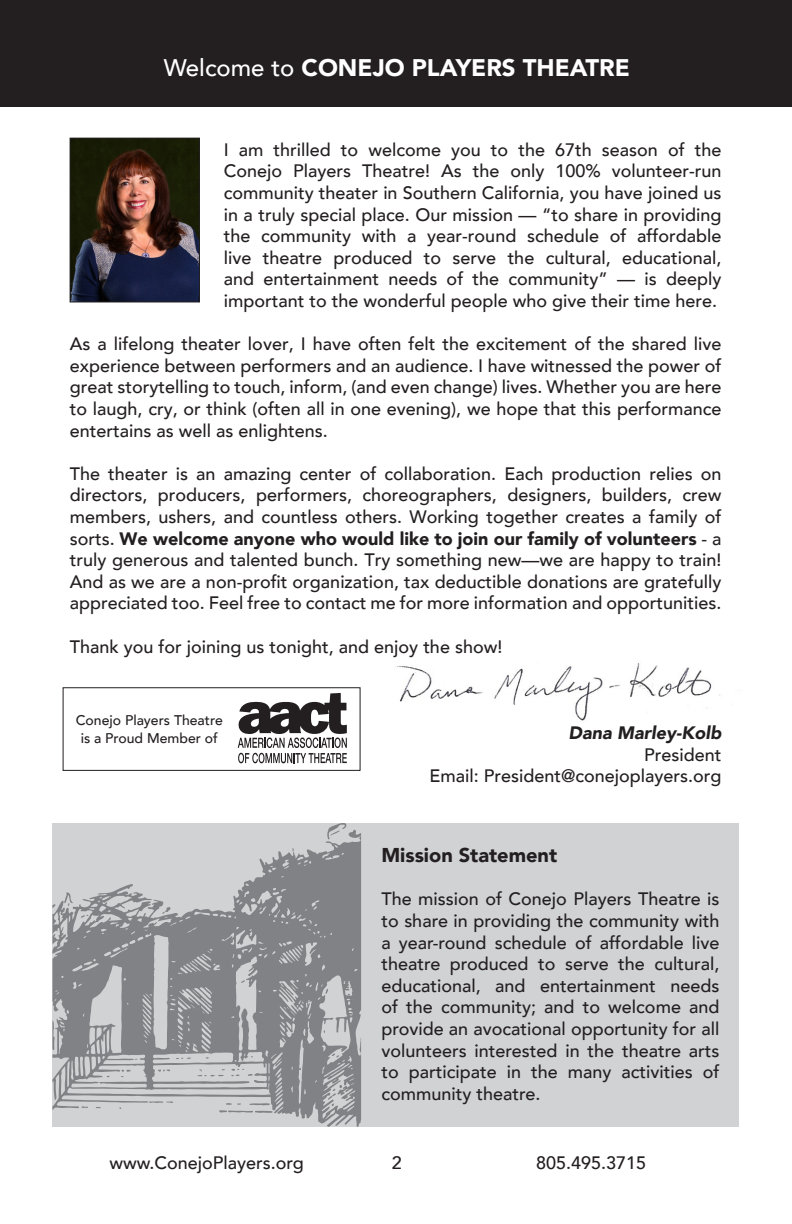
<style>
.page{position:relative;width:792px;height:1224px;background:#fff}
.page>*{position:absolute;margin:0;border:0;box-sizing:border-box;transform-origin:0 0}
.t1{font:900 24px "Avenir";color:#fff}
.t2{font:900 20px "Avenir";color:#231f20}
.t3{font:500 18px/21.6px "Avenir";color:#231f20;text-align:justify}
.t4{font:italic 900 18px "Avenir";color:#231f20}
.t5{font:500 14px/18px "Avenir";color:#231f20;text-align:center}
.s1{font-weight:500}
.s2{font-weight:900}
</style>
<div class="page">
<img style="left:397px;top:641px;width:323px;height:80px">
<div style="left:0;top:0;width:792px;height:106px;background:#231f20"></div>
<img style="left:72px;top:140px;width:126px;height:160px">
<div style="left:70px;top:138px;width:130px;height:164px;border:1px solid #231f20"></div>
<div style="left:52px;top:823px;width:687px;height:304px;background:#d1d2d4"></div>
<svg style="left:52px;top:829px;width:309px;height:298px"></svg>
<svg style="left:52px;top:1020px;width:3px;height:30px"></svg>
<svg style="left:52px;top:904px;width:4px;height:4px"></svg>
<svg style="left:327px;top:823px;width:20px;height:17px"></svg>
<svg style="left:162px;top:907px;width:9px;height:7px"></svg>
<svg style="left:64px;top:892px;width:9px;height:14px"></svg>
<svg style="left:81px;top:1106px;width:7px;height:2px"></svg>
<svg style="left:149px;top:1101px;width:24px;height:2px"></svg>
<svg style="left:219px;top:1103px;width:54px;height:10px"></svg>
<svg style="left:158px;top:1069px;width:12px;height:3px"></svg>
<svg style="left:198px;top:1069px;width:27px;height:8px"></svg>
<svg style="left:231px;top:1069px;width:22px;height:7px"></svg>
<svg style="left:325px;top:989px;width:3px;height:5px"></svg>
<svg style="left:332px;top:1053px;width:7px;height:5px"></svg>
<svg style="left:241px;top:980px;width:4px;height:3px"></svg>
<svg style="left:121px;top:1069px;width:10px;height:8px"></svg>
<svg style="left:176px;top:1057px;width:15px;height:2px"></svg>
<svg style="left:328px;top:1085px;width:14px;height:21px"></svg>
<svg style="left:81px;top:915px;width:7px;height:3px"></svg>
<svg style="left:238px;top:693px;width:109px;height:70px"></svg>
<div style="left:63px;top:687px;width:298px;height:84px;border:1px solid #231f20"></div>
<p class="t1" style="left:164px;top:47px;width:468px"><span class="s1">Welcome to</span> CONEJO PLAYERS THEATRE</p>
<p class="t3" style="left:224px;top:138px;width:499px">I am thrilled to welcome you to the 67th season of the Conejo Players Theatre! As the only 100% volunteer-run community theater in Southern California, you have joined us in a truly special place. Our mission — “to share in providing the community with a year-round schedule of affordable live theatre produced to serve the cultural, educational, and entertainment needs of the community” — is deeply important to the wonderful people who give their time here.</p>
<p class="t3" style="left:70px;top:332px;width:653px">As a lifelong theater lover, I have often felt the excitement of the shared live experience between performers and an audience. I have witnessed the power of great storytelling to touch, inform, (and even change) lives. Whether you are here to laugh, cry, or think (often all in one evening), we hope that this performance entertains as well as enlightens.</p>
<p class="t3" style="left:70px;top:462px;width:653px">The theater is an amazing center of collaboration. Each production relies on directors, producers, performers, choreographers, designers, builders, crew members, ushers, and countless others. Working together creates a family of sorts. <span class="s2">We welcome anyone who would like to join our family of volunteers</span> - a truly generous and talented bunch. Try something new—we are happy to train!<br>And as we are a non-profit organization, tax deductible donations are gratefully appreciated too. Feel free to contact me for more information and opportunities.</p>
<p class="t3" style="left:70px;top:635px;width:434px">Thank you for joining us tonight, and enjoy the show!</p>
<p class="t5" style="left:76px;top:711px;width:149px">Conejo Players Theatre is a Proud Member of</p>
<p class="t4" style="left:569px;top:718px;width:154px">Dana Marley-Kolb</p>
<p class="t3" style="left:644px;top:743px;width:79px">President</p>
<p class="t3" style="left:429px;top:764px;width:294px">Email: President@conejoplayers.org</p>
<p class="t2" style="left:381px;top:838px;width:177px">Mission Statement</p>
<p class="t3" style="left:381px;top:887px;width:340px">The mission of Conejo Players Theatre is to share in providing the community with a year-round schedule of affordable live theatre produced to serve the cultural, educational, and entertainment needs of the community; and to welcome and provide an avocational opportunity for all volunteers interested in the theatre arts to participate in the many activities of community theatre.</p>
<p class="t3" style="left:109px;top:1151px;width:196px">www.ConejoPlayers.org</p>
<p class="t3" style="left:392px;top:1151px;width:12px">2</p>
<p class="t3" style="left:536px;top:1151px;width:112px">805.495.3715</p>
</div>
